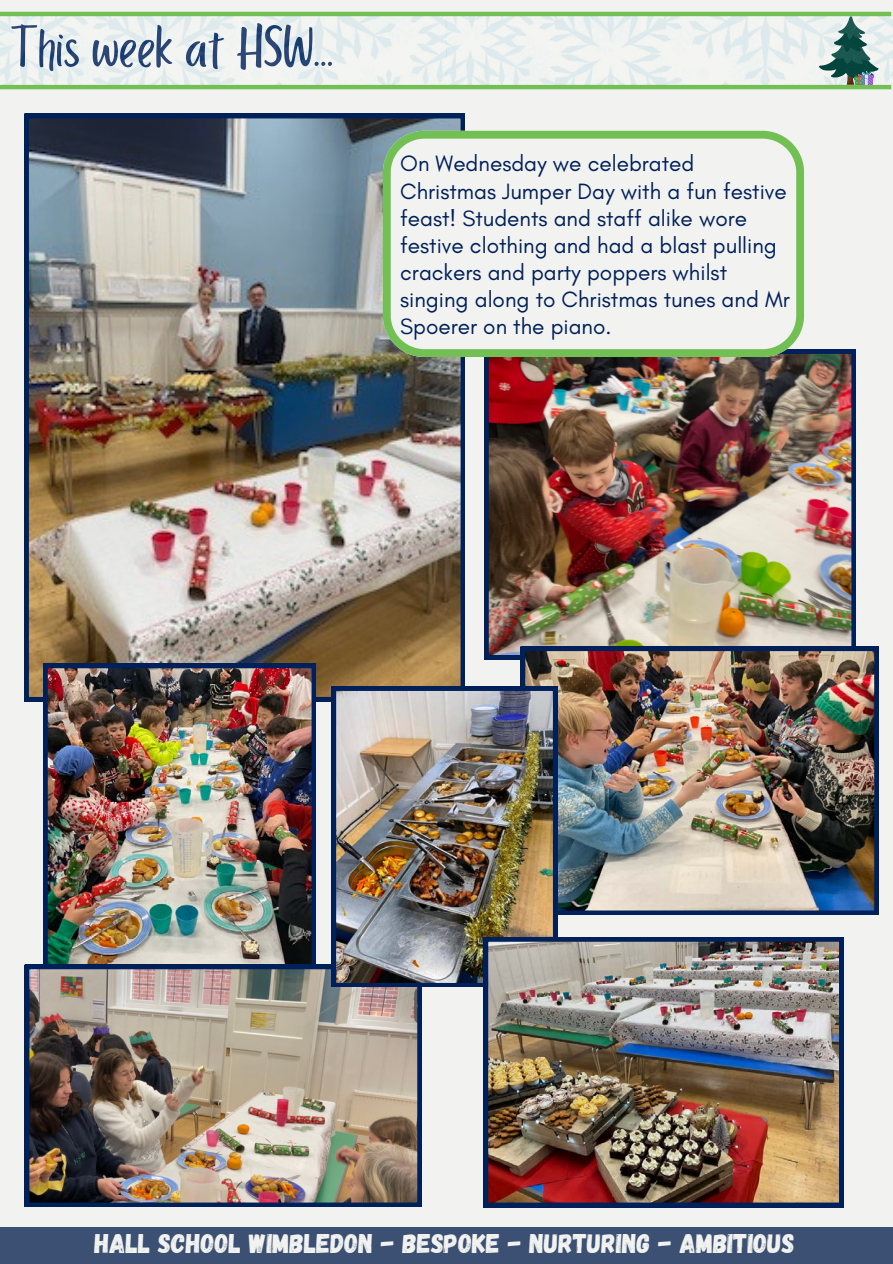
<style>
.page{position:relative;width:893px;height:1264px;background:#fff}
.page>*{position:absolute;margin:0;border:0;box-sizing:border-box;transform-origin:0 0}
.t1{font:60px "Porcelain";color:#002059}
.t2{font:27px "Gagalin";color:#f2f3f0}
.t3{font:22.65px/27.2px "Glacial Indifference";color:#002059}
</style>
<div class="page">
<div style="left:0;top:0;width:892px;height:1263px;background:#f2f3f0"></div>
<div style="left:0;top:1227px;width:892px;height:36px;background:#3c5074"></div>
<hr style="left:0;top:12px;width:891px;height:4px;background:#72c054">
<hr style="left:0;top:85px;width:891px;height:4px;background:#72c054">
<img style="left:0;top:16px;width:892px;height:69px">
<svg style="left:819px;top:16px;width:59px;height:69px"></svg>
<img style="left:24px;top:114px;width:440px;height:587px">
<img style="left:484px;top:349px;width:371px;height:310px">
<svg style="left:383px;top:131px;width:420px;height:226px"></svg>
<img style="left:43px;top:663px;width:273px;height:301px">
<img style="left:520px;top:646px;width:358px;height:268px">
<img style="left:25px;top:964px;width:397px;height:242px">
<img style="left:331px;top:686px;width:226px;height:300px">
<img style="left:483px;top:937px;width:360px;height:269px">
<p class="t1" style="left:10px;top:15px;width:325px">This week at HSW...</p>
<p class="t3" style="left:400px;top:150px;width:391px">On Wednesday we celebrated Christmas Jumper Day with a fun festive feast! Students and staff alike wore festive clothing and had a blast pulling crackers and party poppers whilst singing along to Christmas tunes and Mr Spoerer on the piano.</p>
<p class="t2" style="left:94px;top:1226px;width:701px">HALL SCHOOL WIMBLEDON - BESPOKE - NURTURING - AMBITIOUS</p>
</div>
